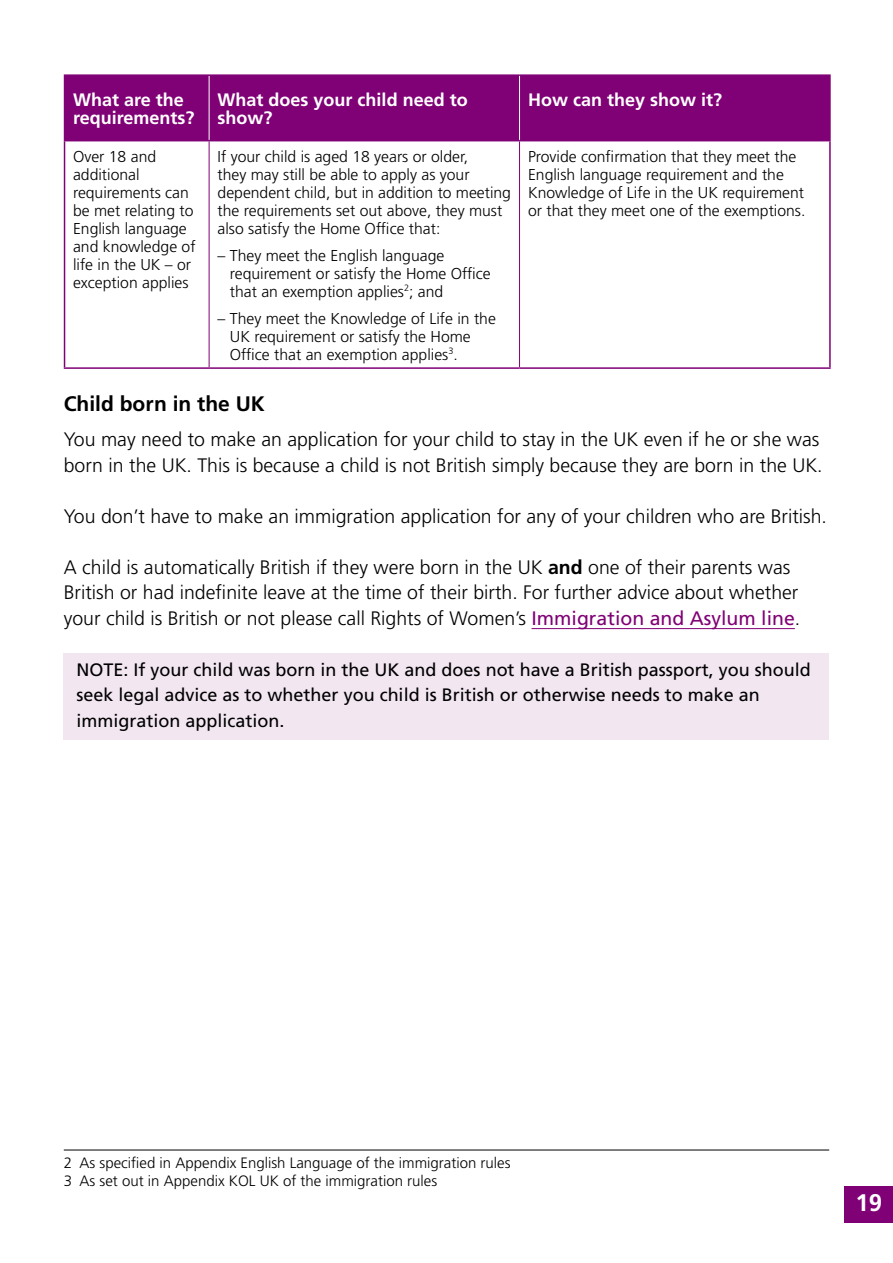
<style>
.page{position:relative;width:893px;height:1263px;background:#fff}
.page>*{position:absolute;margin:0;border:0;box-sizing:border-box;transform-origin:0 0}
.t1{font:700 24px "Frutiger LT Std";color:#fff}
.t2{font:700 21px "Frutiger LT Std";color:#000}
.t3{font:300 19.5px/25.5px "Frutiger LT Std";color:#000}
.t4{font:18px/25.5px "Frutiger LT Std";color:#000}
.t5{font:700 18px/18px "Frutiger LT Std";color:#fff}
.t6{font:300 15.75px/18px "Frutiger LT Std";color:#000}
.t7{font:300 15px/18px "Frutiger LT Std";color:#000}
.s1{font-weight:700}
.s2{font-weight:400;color:#800175}
</style>
<div class="page">
<div style="left:844px;top:1186px;width:49px;height:36px;background:#800175"></div>
<hr style="left:532px;top:628px;width:263px;height:1px;background:#800175">
<div style="left:64px;top:654px;width:765px;height:86px;background:#f2e6f1"></div>
<div style="left:65px;top:76px;width:764px;height:64px;background:#800175"></div>
<hr style="left:64px;top:141px;width:1px;height:226px;background:#800175">
<hr style="left:829px;top:141px;width:2px;height:226px;background:#800175">
<hr style="left:64px;top:367px;width:145px;height:2px;background:#800175">
<hr style="left:209px;top:367px;width:310px;height:2px;background:#800175">
<hr style="left:519px;top:367px;width:312px;height:2px;background:#800175">
<hr style="left:209px;top:141px;width:1px;height:226px;background:#800175">
<hr style="left:519px;top:141px;width:1px;height:226px;background:#800175">
<hr style="left:209px;top:76px;width:1px;height:64px;background:#fff">
<hr style="left:64px;top:74px;width:145px;height:2px;background:#800175">
<hr style="left:64px;top:76px;width:1px;height:64px;background:#800175">
<hr style="left:209px;top:74px;width:310px;height:2px;background:#800175">
<hr style="left:64px;top:140px;width:145px;height:1px;background:#800175">
<hr style="left:209px;top:140px;width:310px;height:1px;background:#800175">
<hr style="left:519px;top:76px;width:1px;height:64px;background:#fff">
<hr style="left:519px;top:74px;width:312px;height:2px;background:#800175">
<hr style="left:829px;top:76px;width:2px;height:64px;background:#800175">
<hr style="left:519px;top:140px;width:312px;height:1px;background:#800175">
<hr style="left:64px;top:1150px;width:765px;height:1px;background:#000">
<p class="t5" style="left:73px;top:91px;width:123px">What are the requirements?</p>
<p class="t5" style="left:218px;top:91px;width:252px">What does your child need to show?</p>
<p class="t5" style="left:528px;top:91px;width:196px">How can they show it?</p>
<p class="t6" style="left:73px;top:147px;width:124px">Over 18 and additional requirements can be met relating to<br>English language and knowledge of life in the UK – or exception applies</p>
<p class="t6" style="left:218px;top:147px;width:295px">If your child is aged 18 years or older,<br>they may still be able to apply as your dependent child, but in addition to meeting the requirements set out above, they must also satisfy the Home Office that:</p>
<p class="t6" style="left:528px;top:147px;width:279px">Provide confirmation that they meet the English language requirement and the Knowledge of Life in the UK requirement or that they meet one of the exemptions.</p>
<p class="t6" style="left:230px;top:246px;width:262px;text-indent:-12px">– They meet the English language requirement or satisfy the Home Office that an exemption applies<sup>2</sup>; and</p>
<p class="t6" style="left:230px;top:309px;width:268px;text-indent:-12px">– They meet the Knowledge of Life in the<br>UK requirement or satisfy the Home<br>Office that an exemption applies<sup>3</sup>.</p>
<h2 class="t2" style="left:64px;top:391px;width:203px">Child born in the UK</h2>
<p class="t3" style="left:64px;top:427px;width:760px">You may need to make an application for your child to stay in the UK even if he or she was born in the UK. This is because a child is not British simply because they are born in the UK.</p>
<p class="t3" style="left:64px;top:504px;width:765px">You don’t have to make an immigration application for any of your children who are British.</p>
<p class="t3" style="left:64px;top:555px;width:738px">A child is automatically British if they were born in the UK <span class="s1">and</span> one of their parents was<br>British or had indefinite leave at the time of their birth. For further advice about whether your child is British or not please call Rights of Women’s <span class="s2">Immigration and Asylum line</span>.</p>
<p class="t4" style="left:77px;top:657px;width:736px">NOTE: If your child was born in the UK and does not have a British passport, you should seek legal advice as to whether you child is British or otherwise needs to make an immigration application.</p>
<p class="t7" style="left:64px;top:1154px;width:448px">2 As specified in Appendix English Language of the immigration rules<br>3 As set out in Appendix KOL UK of the immigration rules</p>
<h1 class="t1" style="left:855px;top:1189px;width:28px">19</h1>
</div>
